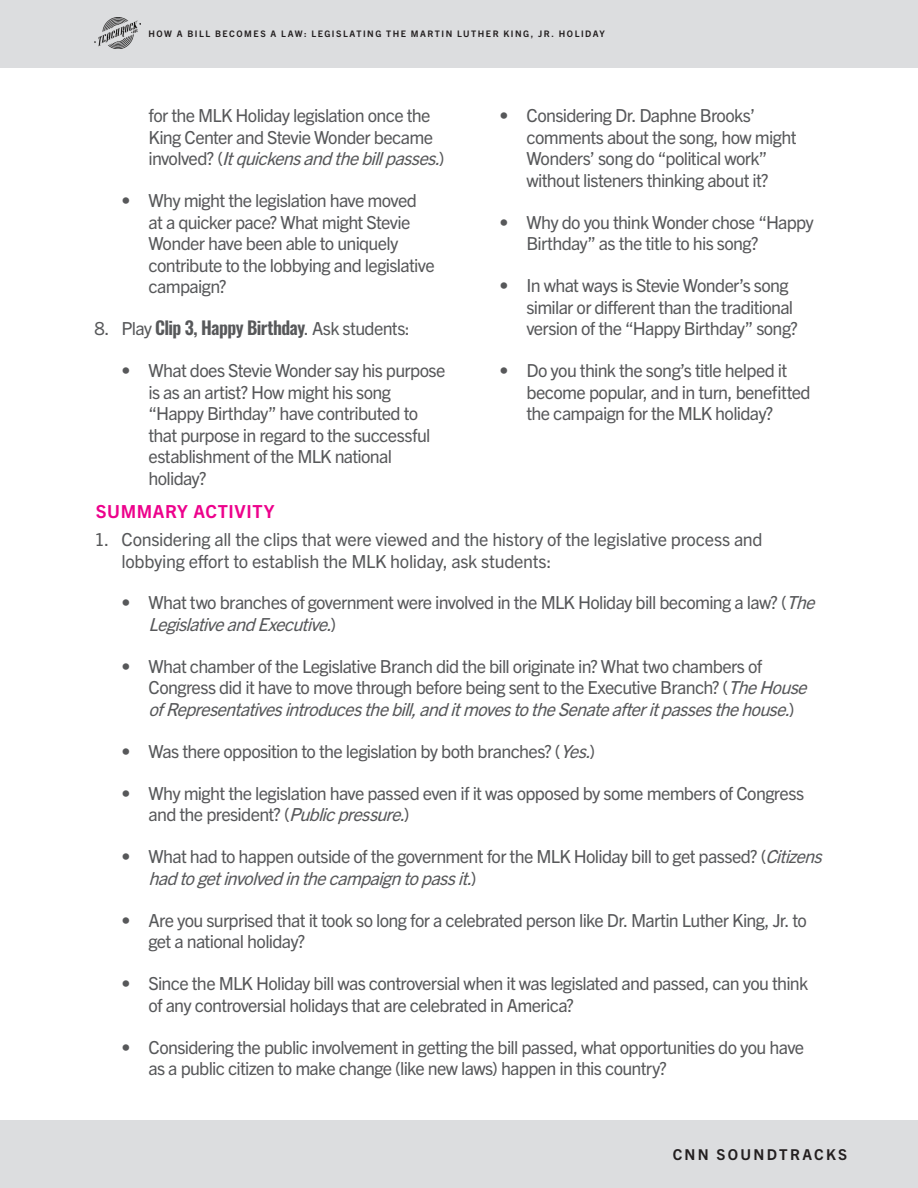
<style>
.page{position:relative;width:918px;height:1188px;background:#fff}
.page>*{position:absolute;margin:0;border:0;box-sizing:border-box;transform-origin:0 0}
.t1{font:18px/21.6px "Trade Gothic Next LT Pro";letter-spacing:-.035em;color:#57585a}
.t2{font:18px/21.6px "Trade Gothic Next LT Pro";letter-spacing:-.015em;color:#57585a}
.PINK_SECTION_HEADER{font:700 18px "Trade Gothic Next LT Pro";letter-spacing:.03em;color:#ed028c}
.t3{font:700 15px "Trade Gothic Next LT Pro";letter-spacing:.15em;color:#231f20}
.t4{font:700 9px "Trade Gothic Next LT Pro";letter-spacing:.165em;color:#231f20}
.s1{font-style:italic}
.s2{font-family:"Oswald";font-weight:600}
</style>
<div class="page">
<div style="left:0;top:0;width:918px;height:68px;background:#dcdddf"></div>
<img style="left:94px;top:18px;width:46px;height:30px">
<div style="left:0;top:1120px;width:918px;height:68px;background:#dcdddf"></div>
<p class="t4" style="left:148px;top:28px;width:458px">HOW A BILL BECOMES A LAW: LEGISLATING THE MARTIN LUTHER KING, JR. HOLIDAY</p>
<p class="t1" style="left:148px;top:103px;width:299px">for the MLK Holiday legislation once the<br>King Center and Stevie Wonder became<br>i n v o l v e d ? ( <span class="s1">Itquickensandthebillpasses.</span>)</p>
<p class="t1" style="left:148px;top:188px;width:288px;text-indent:-27px">• Why might the legislation have moved at a quicker pace? What might Stevie<br>Wonder have been able to uniquely contribute to the lobbying and legislative campaign?</p>
<p class="t1" style="left:94px;top:317px;width:317px">8. Play <span class="s2">Clip 3, Happy Birthday</span>. Ask students:</p>
<p class="t1" style="left:148px;top:359px;width:299px;text-indent:-27px">• What does Stevie Wonder say his purpose is as an artist? How might his song “Happy Birthday” have contributed to that purpose in regard to the successful establishment of the MLK national holiday?</p>
<p class="t1" style="left:526px;top:103px;width:272px;text-indent:-27px">• Considering Dr. Daphne Brooks’ comments about the song, how might Wonders’ song do “political work” without listeners thinking about it?</p>
<p class="t1" style="left:526px;top:210px;width:289px;text-indent:-27px">• Why do you think Wonder chose “Happy<br>Birthday” as the title to his song?</p>
<p class="t1" style="left:526px;top:273px;width:273px;text-indent:-27px">• In what ways is Stevie Wonder’s song similar or different than the traditional version of the “Happy Birthday” song?</p>
<p class="t1" style="left:526px;top:359px;width:286px;text-indent:-27px">• Do you think the song’s title helped it become popular, and in turn, benefitted the campaign for the MLK holiday?</p>
<p class="PINK_SECTION_HEADER" style="left:96px;top:499px;width:180px">SUMMARY ACTIVITY</p>
<p class="t2" style="left:122px;top:527px;width:643px;text-indent:-27px">1. Considering all the clips that were viewed and the history of the legislative process and lobbying effort to establish the MLK holiday, ask students:</p>
<p class="t1" style="left:148px;top:591px;width:674px;text-indent:-27px">• What two branches of government were involved in the MLK Holiday bill becoming a law? (<span class="s1">The<br>LegislativeandExecutive.</span>)</p>
<p class="t1" style="left:148px;top:654px;width:666px;text-indent:-27px">• What chamber of the Legislative Branch did the bill originate in? What two chambers of<br>Congress did it have to move through before being sent to the Executive Branch? (<span class="s1">TheHouse ofRepresentativesintroducesthebill,anditmovestotheSenateafteritpassesthehouse.</span>)</p>
<p class="t1" style="left:122px;top:739px;width:476px">• Was there opposition to the legislation by both branches? (<span class="s1">Yes.</span>)</p>
<p class="t1" style="left:148px;top:781px;width:657px;text-indent:-27px">• Why might the legislation have passed even if it was opposed by some members of Congress a n d t h e p res i d e n t? (<span class="s1">Publicpressure.</span>)</p>
<p class="t1" style="left:148px;top:845px;width:681px;text-indent:-27px">• What had to happen outside of the government for the MLK Holiday bill to get passed? (<span class="s1">Citizens hadtogetinvolvedinthecampaigntopassit.</span>)</p>
<p class="t1" style="left:148px;top:908px;width:660px;text-indent:-27px">• Are you surprised that it took so long for a celebrated person like Dr. Martin Luther King, Jr. to get a national holiday?</p>
<p class="t1" style="left:148px;top:972px;width:661px;text-indent:-27px">• Since the MLK Holiday bill was controversial when it was legislated and passed, can you think of any controversial holidays that are celebrated in America?</p>
<p class="t1" style="left:148px;top:1035px;width:657px;text-indent:-27px">• Considering the public involvement in getting the bill passed, what opportunities do you have as a public citizen to make change (like new laws) happen in this country?</p>
<p class="t3" style="left:673px;top:1144px;width:176px">CNN SOUNDTRACKS</p>
</div>
